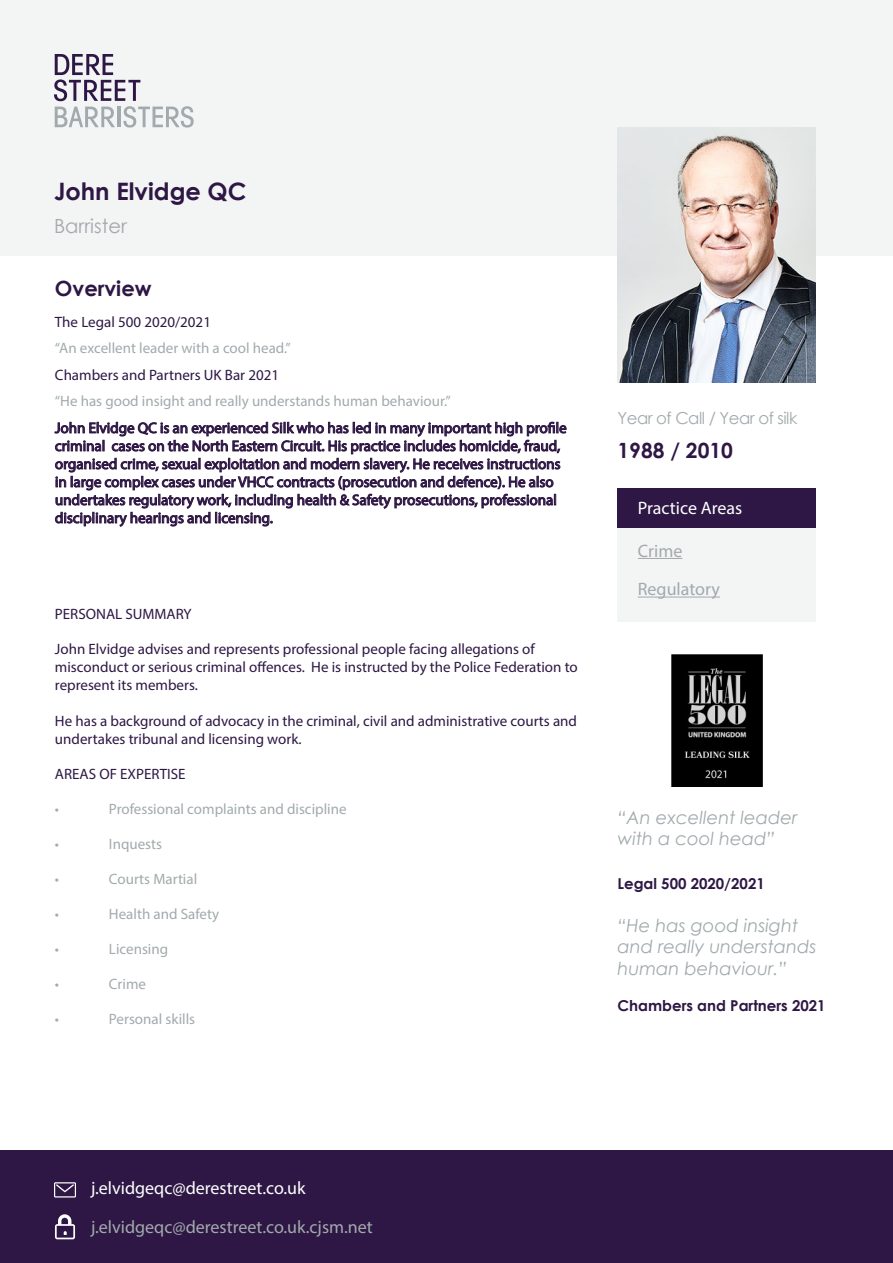
<style>
.page{position:relative;width:893px;height:1263px;background:#fff}
.page>*{position:absolute;margin:0;border:0;box-sizing:border-box;transform-origin:0 0}
.Name{font:700 24px "Century Gothic";color:#2e1744}
.H1___Year_of_Call_Da{font:700 21px "Century Gothic";color:#2e1744}
.Barrister___Year_of{font:19.5px "Century Gothic";color:#a2aaad}
.t1{font:italic 18px/21.6px "Century Gothic";color:#a2aaad}
.Email_Grey{font:18px "Myriad Pro";color:#a2aaad}
.Email_White{font:18px "Myriad Pro";color:#fff}
.Practice_Area_Body{font:18px "Myriad Pro";color:#a2aaad}
.Practice_Area_H{font:18px "Myriad Pro";color:#fff}
.Year_of_Silk{font:16.5px "Century Gothic";letter-spacing:-.03em;color:#a2aaad}
.Bullets{font:15px/18px "Myriad Pro";color:#2e1744}
.Intro_Paragraph{font:15px/18px "Myriad Pro";color:#2e1744}
.Intro_Paragraph-2{font:15px "Myriad Pro";color:#a2aaad}
.Bullets-2{font:15px "Myriad Pro";color:#a2aaad}
.t2{font:700 15px "Century Gothic";color:#2e1744}
</style>
<div class="page">
<div style="left:0;top:1150px;width:893px;height:113px;background:#2e1744"></div>
<div style="left:0;top:0;width:893px;height:255px;background:#f3f4f4"></div>
<svg style="left:54px;top:54px;width:140px;height:74px"></svg>
<svg style="left:54px;top:421px;width:513px;height:106px"></svg>
<img style="left:617px;top:128px;width:199px;height:255px">
<div style="left:617px;top:488px;width:199px;height:40px;background:#2e1744"></div>
<div style="left:617px;top:528px;width:199px;height:93px;background:#f3f4f4"></div>
<hr style="left:638px;top:558px;width:44px;height:1px;background:#a2aaad">
<hr style="left:638px;top:597px;width:82px;height:1px;background:#a2aaad">
<svg style="left:54px;top:1182px;width:22px;height:15px"></svg>
<svg style="left:55px;top:1214px;width:20px;height:25px"></svg>
<img style="left:672px;top:655px;width:91px;height:131px">
<p class="Name" style="left:54px;top:173px;width:194px">John Elvidge QC</p>
<p class="Barrister___Year_of" style="left:54px;top:212px;width:74px">Barrister</p>
<p class="H1___Year_of_Call_Da" style="left:55px;top:273px;width:98px">Overview</p>
<p class="Bullets" style="left:55px;top:313px;width:158px">The Legal 500 2020/2021</p>
<p class="Bullets-2" style="left:55px;top:339px;width:237px">“An excellent leader with a cool head.”</p>
<p class="Bullets" style="left:55px;top:366px;width:226px">Chambers and Partners UK Bar 2021</p>
<p class="Bullets-2" style="left:55px;top:392px;width:397px">“He has good insight and really understands human behaviour.”</p>
<p class="Bullets" style="left:55px;top:419px;width:513px">John Elvidge QC is an experienced Silk who has led in many important high profile criminal cases on the North Eastern Circuit. His practice includes homicide, fraud, organised crime, sexual exploitation and modern slavery. He receives instructions in large complex cases under VHCC contracts (prosecution and defence). He also undertakes regulatory work, including health &amp; Safety prosecutions, professional disciplinary hearings and licensing.</p>
<p class="Intro_Paragraph" style="left:55px;top:605px;width:138px">PERSONAL SUMMARY</p>
<p class="Intro_Paragraph" style="left:55px;top:640px;width:524px">John Elvidge advises and represents professional people facing allegations of misconduct or serious criminal offences. He is instructed by the Police Federation to represent its members.</p>
<p class="Intro_Paragraph" style="left:55px;top:711px;width:524px">He has a background of advocacy in the criminal, civil and administrative courts and undertakes tribunal and licensing work.</p>
<p class="Intro_Paragraph" style="left:55px;top:764px;width:132px">AREAS OF EXPERTISE</p>
<p class="Intro_Paragraph-2" style="left:55px;top:799px;width:6px">•</p>
<p class="Intro_Paragraph-2" style="left:109px;top:799px;width:239px">Professional complaints and discipline</p>
<p class="Intro_Paragraph-2" style="left:55px;top:834px;width:6px">•</p>
<p class="Intro_Paragraph-2" style="left:109px;top:834px;width:55px">Inquests</p>
<p class="Intro_Paragraph-2" style="left:55px;top:869px;width:6px">•</p>
<p class="Intro_Paragraph-2" style="left:109px;top:869px;width:90px">Courts Martial</p>
<p class="Intro_Paragraph-2" style="left:55px;top:904px;width:6px">•</p>
<p class="Intro_Paragraph-2" style="left:109px;top:904px;width:112px">Health and Safety</p>
<p class="Intro_Paragraph-2" style="left:55px;top:939px;width:6px">•</p>
<p class="Intro_Paragraph-2" style="left:109px;top:939px;width:61px">Licensing</p>
<p class="Intro_Paragraph-2" style="left:55px;top:974px;width:6px">•</p>
<p class="Intro_Paragraph-2" style="left:109px;top:974px;width:39px">Crime</p>
<p class="Intro_Paragraph-2" style="left:55px;top:1009px;width:6px">•</p>
<p class="Intro_Paragraph-2" style="left:109px;top:1009px;width:88px">Personal skills</p>
<p class="Year_of_Silk" style="left:617px;top:406px;width:181px">Year of Call / Year of silk</p>
<p class="H1___Year_of_Call_Da" style="left:617px;top:434px;width:117px">1988 / 2010</p>
<p class="Practice_Area_H" style="left:638px;top:497px;width:106px">Practice Areas</p>
<p class="Practice_Area_Body" style="left:638px;top:539px;width:46px">Crime</p>
<p class="Practice_Area_Body" style="left:638px;top:578px;width:84px">Regulatory</p>
<p class="t1" style="left:617px;top:806px;width:182px">“An excellent leader with a cool head”</p>
<p class="t2" style="left:617px;top:872px;width:149px">Legal 500 2020/2021</p>
<p class="t1" style="left:617px;top:914px;width:200px">“He has good insight and really understands human behaviour.”</p>
<p class="t2" style="left:617px;top:994px;width:210px">Chambers and Partners 2021</p>
<p class="Email_White" style="left:91px;top:1177px;width:216px">j.elvidgeqc@derestreet.co.uk</p>
<p class="Email_Grey" style="left:91px;top:1215px;width:283px">j.elvidgeqc@derestreet.co.uk.cjsm.net</p>
</div>
